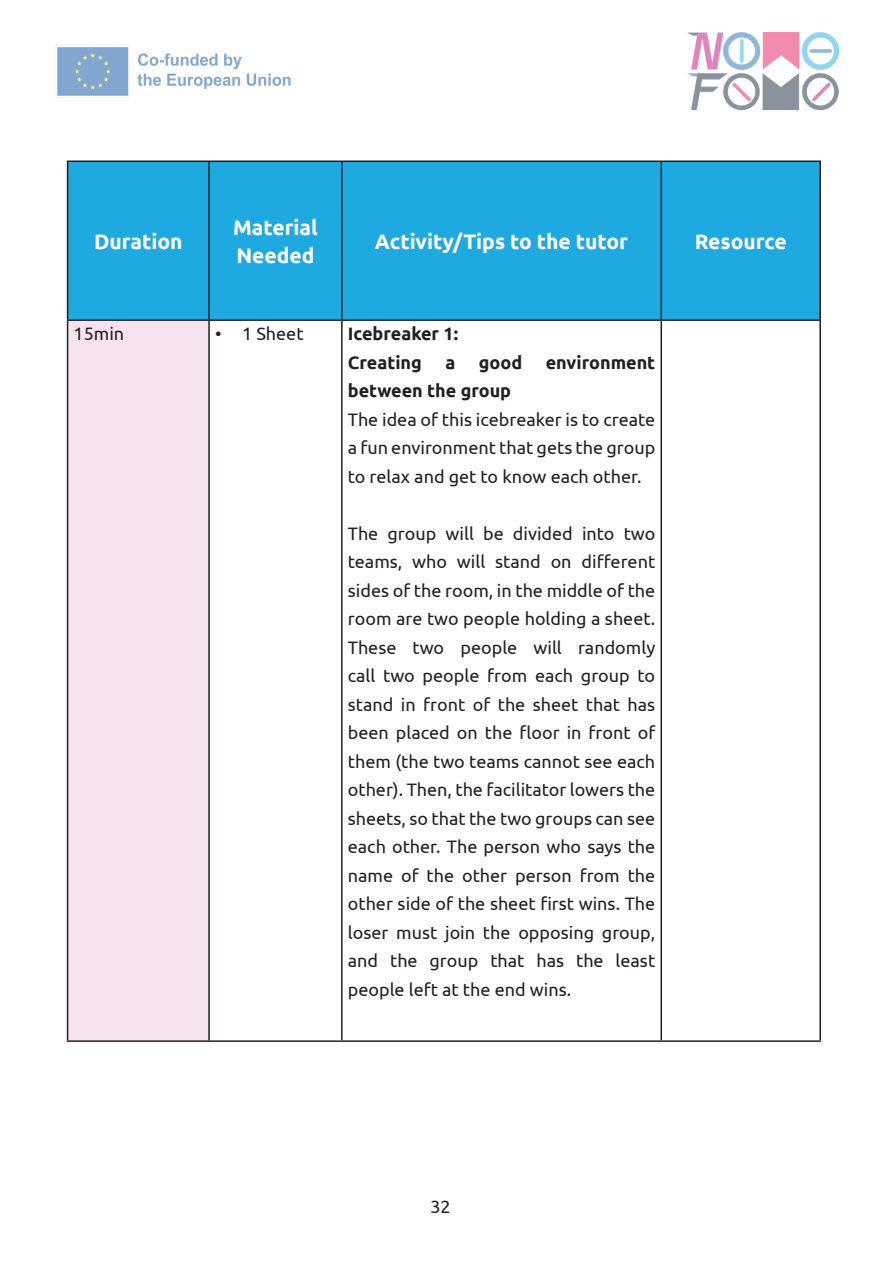
<style>
.page{position:relative;width:893px;height:1263px;background:#fff}
.page>*{position:absolute;margin:0;border:0;box-sizing:border-box;transform-origin:0 0}
.Table{font:700 21px/28.5px "Ubuntu";color:#fff}
.Paragraph_Style_1{font:18px/28.5px "Ubuntu";color:#231f20;text-align:justify}
.Paragraph_Style_1-2{font:700 18px "Ubuntu";color:#231f20}
</style>
<div class="page">
<img style="left:56px;top:45px;width:235px;height:53px">
<img style="left:687px;top:33px;width:152px;height:77px">
<div style="left:68px;top:162px;width:751px;height:157px;background:#1fa9e1"></div>
<div style="left:68px;top:320px;width:141px;height:721px;background:#f7e3f0"></div>
<hr style="left:67px;top:160px;width:142px;height:2px;background:#231f20">
<hr style="left:67px;top:162px;width:1px;height:157px;background:#231f20">
<hr style="left:209px;top:160px;width:133px;height:2px;background:#231f20">
<hr style="left:208px;top:162px;width:2px;height:157px;background:#231f20">
<hr style="left:342px;top:160px;width:319px;height:2px;background:#231f20">
<hr style="left:341px;top:162px;width:2px;height:157px;background:#231f20">
<hr style="left:661px;top:160px;width:160px;height:2px;background:#231f20">
<hr style="left:660px;top:162px;width:2px;height:157px;background:#231f20">
<hr style="left:819px;top:162px;width:2px;height:157px;background:#231f20">
<hr style="left:67px;top:319px;width:142px;height:2px;background:#231f20">
<hr style="left:67px;top:321px;width:1px;height:719px;background:#231f20">
<hr style="left:209px;top:319px;width:133px;height:2px;background:#231f20">
<hr style="left:208px;top:321px;width:2px;height:719px;background:#231f20">
<hr style="left:342px;top:319px;width:319px;height:2px;background:#231f20">
<hr style="left:341px;top:321px;width:2px;height:719px;background:#231f20">
<hr style="left:661px;top:319px;width:160px;height:2px;background:#231f20">
<hr style="left:660px;top:321px;width:2px;height:719px;background:#231f20">
<hr style="left:819px;top:321px;width:2px;height:719px;background:#231f20">
<hr style="left:67px;top:1040px;width:142px;height:2px;background:#231f20">
<hr style="left:209px;top:1040px;width:133px;height:2px;background:#231f20">
<hr style="left:342px;top:1040px;width:319px;height:2px;background:#231f20">
<hr style="left:661px;top:1040px;width:160px;height:2px;background:#231f20">
<p class="Table" style="left:94px;top:227px;width:90px">Duration</p>
<p class="Table" style="left:233px;top:213px;width:86px">Material<br>Needed</p>
<p class="Table" style="left:375px;top:227px;width:255px">Activity/Tips to the tutor</p>
<p class="Table" style="left:695px;top:227px;width:93px">Resource</p>
<p class="Paragraph_Style_1" style="left:74px;top:319px;width:52px">15min</p>
<p class="Paragraph_Style_1" style="left:215px;top:319px;width:90px">• 1 Sheet</p>
<p class="Paragraph_Style_1-2" style="left:348px;top:323px;width:112px">Icebreaker 1:</p>
<p class="Paragraph_Style_1-2" style="left:348px;top:351px;width:76px">Creating</p>
<p class="Paragraph_Style_1-2" style="left:445px;top:351px;width:11px">a</p>
<p class="Paragraph_Style_1-2" style="left:479px;top:351px;width:45px">good</p>
<p class="Paragraph_Style_1-2" style="left:546px;top:351px;width:111px">environment</p>
<p class="Paragraph_Style_1-2" style="left:348px;top:380px;width:165px">between the group</p>
<p class="Paragraph_Style_1" style="left:348px;top:404px;width:309px">The idea of this icebreaker is to create a fun environment that gets the group to relax and get to know each other.</p>
<p class="Paragraph_Style_1" style="left:348px;top:518px;width:309px">The group will be divided into two teams, who will stand on different sides of the room, in the middle of the room are two people holding a sheet.<br>These two people will randomly call two people from each group to stand in front of the sheet that has been placed on the floor in front of them (the two teams cannot see each other). Then, the facilitator lowers the sheets, so that the two groups can see each other. The person who says the name of the other person from the other side of the sheet first wins. The loser must join the opposing group, and the group that has the least people left at the end wins.</p>
<p class="Paragraph_Style_1" style="left:430px;top:1191px;width:22px">32</p>
</div>
